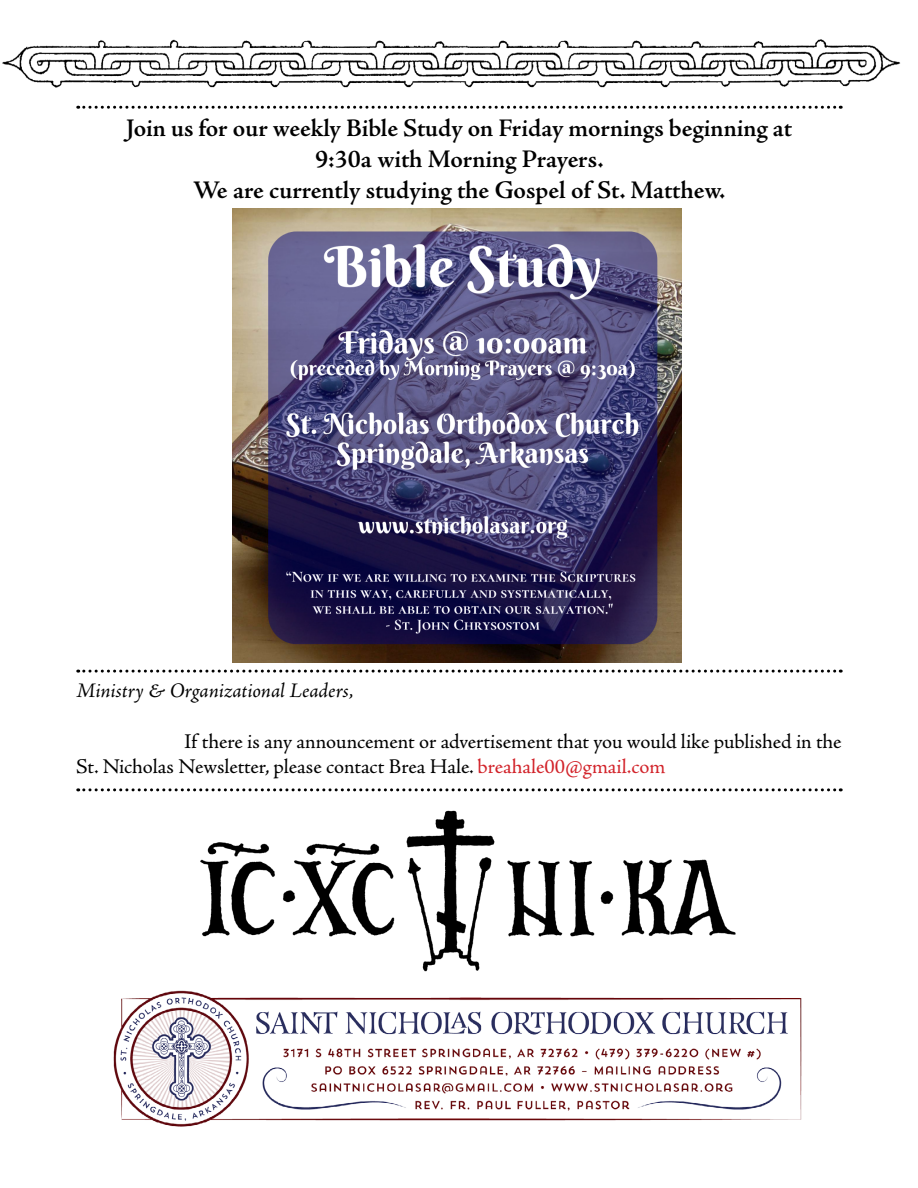
<style>
.page{position:relative;width:918px;height:1188px;background:#fff}
.page>*{position:absolute;margin:0;border:0;box-sizing:border-box;transform-origin:0 0}
.t1{font:600 25.5px/30.6px "Adobe Jenson Pro";letter-spacing:-.005em;color:#000;text-align:center}
.t2{font:21px/25.2px "Adobe Jenson Pro";letter-spacing:-.005em;color:#000}
.t3{font:italic 21px "Adobe Jenson Pro";letter-spacing:-.005em;color:#000}
.s1{color:#d2232a}
</style>
<div class="page">
<img style="left:113px;top:990px;width:689px;height:137px">
<img style="left:200px;top:810px;width:536px;height:162px">
<svg style="left:78px;top:106px;width:763px;height:3px"></svg>
<svg style="left:78px;top:670px;width:763px;height:3px"></svg>
<svg style="left:78px;top:788px;width:763px;height:3px"></svg>
<img style="left:2px;top:39px;width:899px;height:49px">
<img style="left:232px;top:209px;width:449px;height:453px">
<p class="t1" style="left:126px;top:114px;width:667px">Join us for our weekly Bible Study on Friday mornings beginning at<br>9:30a with Morning Prayers.<br>We are currently studying the Gospel of St. Matthew.</p>
<p class="t3" style="left:76px;top:679px;width:279px">Ministry &amp; Organizational Leaders,</p>
<p class="t2" style="left:76px;top:729px;width:767px;text-indent:108px">If there is any announcement or advertisement that you would like published in the<br>St. Nicholas Newsletter, please contact Brea Hale. <span class="s1">breahale00@gmail.com</span></p>
</div>
